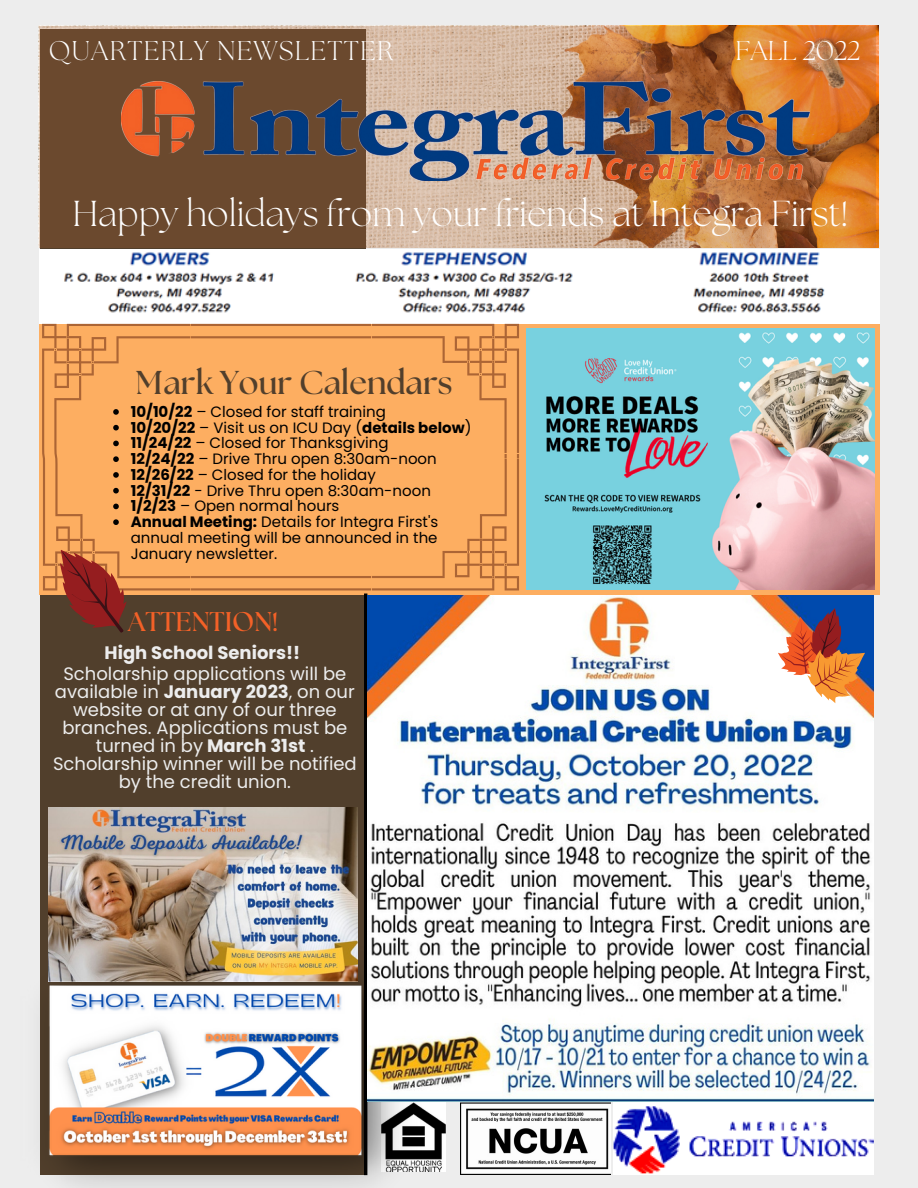
<style>
.page{position:relative;width:918px;height:1188px;background:#ededed}
.page>*{position:absolute;margin:0;border:0;box-sizing:border-box;transform-origin:0 0}
.t1{font:300 36px "The Seasons";color:#fff}
.t2{font:700 33px "The Seasons";color:#513f2c}
.t3{font:300 27px "The Seasons";letter-spacing:.045em;color:#fff}
.t4{font:700 27px "The Seasons";color:#f46127}
.t5{font:300 27px "The Seasons";color:#fff}
.t6{font:18px/18px "Poppins";color:#ededed;text-align:center}
.t7{font:700 18px "Poppins";color:#ededed}
.t8{font:15px/15.8px "Poppins";color:#000}
.s1{font-weight:700}
</style>
<div class="page">
<div style="left:41px;top:29px;width:325px;height:1146px;background:#513f2c"></div>
<svg style="left:40px;top:322px;width:840px;height:273px;background:#f4b271"></svg>
<svg style="left:39px;top:26px;width:837px;height:221px;background:#a4754e"></svg>
<img style="left:121px;top:82px;width:689px;height:99px">
<div style="left:39px;top:249px;width:840px;height:74px;background:#fff"></div>
<hr style="left:364px;top:594px;width:3px;height:581px;background:#000">
<svg style="left:42px;top:324px;width:477px;height:266px;background:#f8a95e"></svg>
<img style="left:422px;top:1103px;width:24px;height:69px">
<img style="left:460px;top:1103px;width:150px;height:72px">
<svg style="left:113px;top:409px;width:6px;height:6px"></svg>
<svg style="left:113px;top:425px;width:6px;height:5px"></svg>
<svg style="left:113px;top:441px;width:6px;height:5px"></svg>
<svg style="left:113px;top:456px;width:6px;height:6px"></svg>
<svg style="left:113px;top:472px;width:6px;height:6px"></svg>
<svg style="left:113px;top:488px;width:6px;height:5px"></svg>
<svg style="left:113px;top:504px;width:6px;height:5px"></svg>
<svg style="left:113px;top:519px;width:6px;height:6px"></svg>
<svg style="left:39px;top:533px;width:102px;height:111px"></svg>
<img style="left:64px;top:252px;width:761px;height:61px">
<img style="left:40px;top:941px;width:382px;height:247px">
<img style="left:614px;top:1103px;width:259px;height:72px">
<img style="left:367px;top:595px;width:507px;height:507px">
<svg style="left:772px;top:604px;width:99px;height:105px;background:#ac8580"></svg>
<img style="left:49px;top:807px;width:309px;height:175px">
<img style="left:526px;top:328px;width:348px;height:261px">
<h3 class="t3" style="left:49px;top:38px;width:346px">QUARTERLY NEWSLETTER</h3>
<h3 class="t5" style="left:735px;top:38px;width:126px">FALL 2022</h3>
<h1 class="t1" style="left:72px;top:197px;width:777px">Happy holidays from your friends at Integra First!</h1>
<h2 class="t2" style="left:136px;top:367px;width:318px">Mark Your Calendars</h2>
<p class="t8" style="left:131px;top:404px;width:342px"><span class="s1">10/10/22</span> – Closed for staff training<br><span class="s1">10/20/22</span> – Visit us on ICU Day (<span class="s1">details below</span>)<br><span class="s1">11/24/22</span> – Closed for Thanksgiving<br><span class="s1">12/24/22</span> – Drive Thru open 8:30am-noon <span class="s1">12/26/22</span> – Closed for the holiday<br><span class="s1">12/31/22</span> - Drive Thru open 8:30am-noon <span class="s1">1/2/23</span> – Open normal hours<br><span class="s1">Annual Meeting:</span> Details for Integra First's annual meeting will be announced in the January newsletter.</p>
<h3 class="t4" style="left:128px;top:609px;width:152px">ATTENTION!</h3>
<p class="t7" style="left:105px;top:640px;width:197px">High School Seniors!!</p>
<p class="t6" style="left:53px;top:665px;width:305px">Scholarship applications will be available in <span class="s1">January 2023</span>, on our website or at any of our three branches. Applications must be turned in by <span class="s1">March 31st</span> .<br>Scholarship winner will be notified by the credit union.</p>
</div>
